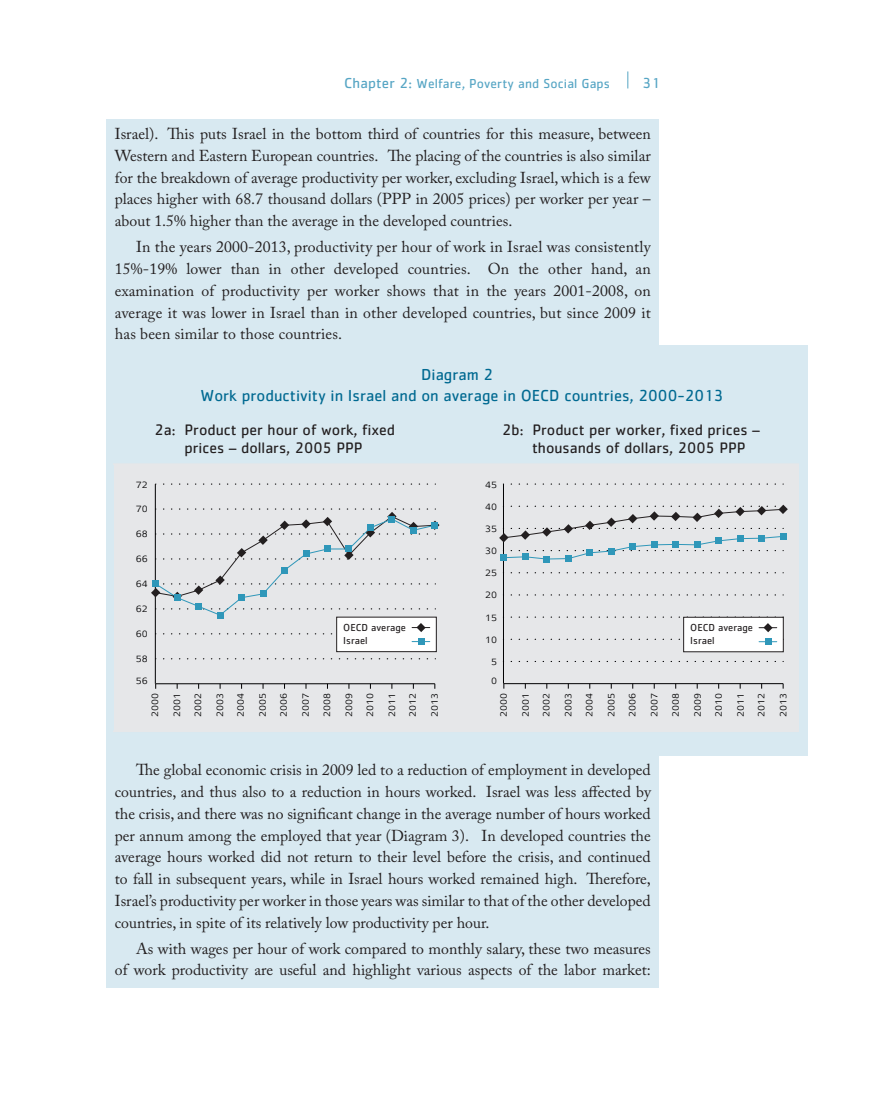
<style>
.page{position:relative;width:872px;height:1106px;background:#fff}
.page>*{position:absolute;margin:0;border:0;box-sizing:border-box;transform-origin:0 0}
.t1{font:16.5px/21px "Cachet Std";color:#006991;text-align:center}
.t2{font:15.75px/21.8px "Adobe Caslon Pro";color:#231f20;text-align:justify}
.t3{font:15.75px/18px "Cachet Std";color:#231f20;text-align:center}
.t4{font:15px "Cachet Std";color:#56a5c4}
.t5{font:13.5px "Cachet Std";letter-spacing:.01em;color:#56a5c4}
.t6{font:100 12px/22px "Narkis Block MF";color:#000001}
.t7{font:10.5px/13.5px "Cachet Std";color:#231f20}
.s1{font-size:15px}
</style>
<div class="page">
<svg style="left:627px;top:71px;width:1px;height:17px"></svg>
<div style="left:106px;top:345px;width:702px;height:410px;background:#d8e9f1"></div>
<div style="left:106px;top:119px;width:553px;height:229px;background:#d8e9f1"></div>
<div style="left:114px;top:464px;width:684px;height:268px;background:#e6e7e9"></div>
<hr style="left:504px;top:683px;width:279px;height:1px;background:#000001">
<hr style="left:503px;top:484px;width:1px;height:199px;background:#000001">
<svg style="left:511px;top:661px;width:273px;height:1px"></svg>
<svg style="left:511px;top:616px;width:273px;height:1px"></svg>
<svg style="left:511px;top:594px;width:273px;height:1px"></svg>
<svg style="left:511px;top:572px;width:273px;height:1px"></svg>
<svg style="left:511px;top:483px;width:273px;height:1px"></svg>
<div style="left:500px;top:554px;width:7px;height:7px;background:#2f97b9"></div>
<div style="left:543px;top:556px;width:7px;height:6px;background:#2f97b9"></div>
<div style="left:565px;top:555px;width:7px;height:7px;background:#2f97b9"></div>
<svg style="left:499px;top:504px;width:289px;height:56px"></svg>
<div style="left:629px;top:543px;width:7px;height:7px;background:#2f97b9"></div>
<div style="left:651px;top:541px;width:6px;height:7px;background:#2f97b9"></div>
<div style="left:672px;top:541px;width:7px;height:6px;background:#2f97b9"></div>
<div style="left:694px;top:541px;width:6px;height:7px;background:#2f97b9"></div>
<div style="left:715px;top:537px;width:7px;height:7px;background:#2f97b9"></div>
<div style="left:736px;top:535px;width:7px;height:7px;background:#2f97b9"></div>
<div style="left:758px;top:535px;width:7px;height:6px;background:#2f97b9"></div>
<div style="left:779px;top:533px;width:7px;height:6px;background:#2f97b9"></div>
<hr style="left:156px;top:683px;width:279px;height:1px;background:#000001">
<hr style="left:155px;top:484px;width:1px;height:199px;background:#000001">
<svg style="left:163px;top:658px;width:273px;height:1px"></svg>
<svg style="left:163px;top:483px;width:273px;height:1px"></svg>
<div style="left:683px;top:617px;width:100px;height:34px;background:#fff"></div>
<div style="left:683px;top:617px;width:100px;height:35px;border:1px solid #231f20"></div>
<div style="left:764px;top:638px;width:7px;height:7px;background:#2f97b9"></div>
<svg style="left:511px;top:638px;width:273px;height:4px"></svg>
<svg style="left:759px;top:623px;width:17px;height:9px"></svg>
<div style="left:337px;top:617px;width:99px;height:34px;background:#fff"></div>
<div style="left:336px;top:617px;width:100px;height:35px;border:1px solid #231f20"></div>
<svg style="left:151px;top:508px;width:288px;height:136px"></svg>
<div style="left:106px;top:755px;width:553px;height:233px;background:#d8e9f1"></div>
<p class="t5" style="left:344px;top:76px;width:267px"><span class="s1">Chapter 2:</span> Welfare, Poverty and Social Gaps</p>
<p class="t4" style="left:642px;top:74px;width:19px">31</p>
<p class="t2" style="left:115px;top:123px;width:537px">Israel). This puts Israel in the bottom third of countries for this measure, between Western and Eastern European countries. The placing of the countries is also similar for the breakdown of average productivity per worker, excluding Israel, which is a few places higher with 68.7 thousand dollars (PPP in 2005 prices) per worker per year – about 1.5% higher than the average in the developed countries.</p>
<p class="t2" style="left:115px;top:236px;width:537px;text-indent:21px">In the years 2000-2013, productivity per hour of work in Israel was consistently 15%-19% lower than in other developed countries. On the other hand, an examination of productivity per worker shows that in the years 2001-2008, on average it was lower in Israel than in other developed countries, but since 2009 it has been similar to those countries.</p>
<p class="t1" style="left:200px;top:364px;width:524px">Diagram 2<br>Work productivity in Israel and on average in OECD countries, 2000-2013</p>
<p class="t3" style="left:155px;top:420px;width:242px">2a: Product per hour of work, fixed prices – dollars, 2005 PPP</p>
<p class="t3" style="left:532px;top:420px;width:229px;text-align:left;text-indent:-30px">2b: Product per worker, fixed prices – thousands of dollars, 2005 PPP</p>
<p class="t6" style="left:136px;top:473px;width:13px">72</p>
<p class="t6" style="left:136px;top:498px;width:13px">70</p>
<p class="t6" style="left:136px;top:523px;width:13px">68</p>
<p class="t6" style="left:136px;top:548px;width:13px">66</p>
<p class="t6" style="left:136px;top:573px;width:13px">64</p>
<p class="t6" style="left:136px;top:598px;width:13px">62</p>
<p class="t6" style="left:136px;top:623px;width:13px">60</p>
<p class="t6" style="left:136px;top:648px;width:13px">58</p>
<p class="t6" style="left:136px;top:669px;width:13px">56</p>
<p class="t7" style="left:343px;top:620px;width:64px">OECD average<br>Israel</p>
<p class="t6" style="left:485px;top:473px;width:13px">45</p>
<p class="t6" style="left:485px;top:495px;width:13px">40</p>
<p class="t6" style="left:485px;top:517px;width:13px">35</p>
<p class="t6" style="left:485px;top:540px;width:13px">30</p>
<p class="t6" style="left:485px;top:562px;width:13px">25</p>
<p class="t6" style="left:485px;top:584px;width:13px">20</p>
<p class="t6" style="left:485px;top:606px;width:13px">15</p>
<p class="t6" style="left:485px;top:628px;width:13px">10</p>
<p class="t6" style="left:491px;top:650px;width:7px">5</p>
<p class="t6" style="left:491px;top:669px;width:7px">0</p>
<p class="t7" style="left:690px;top:620px;width:64px">OECD average<br>Israel</p>
<p class="t6" style="left:144px;top:716px;width:25px;rotate:-90deg">2000<br>2001</p>
<p class="t6" style="left:187px;top:716px;width:25px;rotate:-90deg">2002<br>2003</p>
<p class="t6" style="left:230px;top:716px;width:25px;rotate:-90deg">2004<br>2005</p>
<p class="t6" style="left:273px;top:716px;width:25px;text-align:justify;rotate:-90deg">2006<br>2007<br>2008<br>2009</p>
<p class="t6" style="left:359px;top:716px;width:25px;rotate:-90deg">2010<br>2011</p>
<p class="t6" style="left:402px;top:716px;width:25px;rotate:-90deg">2012<br>2013</p>
<p class="t6" style="left:492px;top:716px;width:25px;rotate:-90deg">2000<br>2001</p>
<p class="t6" style="left:535px;top:716px;width:25px;rotate:-90deg">2002<br>2003</p>
<p class="t6" style="left:578px;top:716px;width:25px;rotate:-90deg">2004<br>2005</p>
<p class="t6" style="left:621px;top:716px;width:26px;text-align:justify;rotate:-90deg">2006<br>2007<br>2008<br>2009</p>
<p class="t6" style="left:707px;top:716px;width:25px;rotate:-90deg">2010<br>2011</p>
<p class="t6" style="left:750px;top:716px;width:25px;rotate:-90deg">2012<br>2013</p>
<p class="t2" style="left:115px;top:759px;width:537px;text-indent:21px">The global economic crisis in 2009 led to a reduction of employment in developed countries, and thus also to a reduction in hours worked. Israel was less affected by the crisis, and there was no significant change in the average number of hours worked per annum among the employed that year (Diagram 3). In developed countries the average hours worked did not return to their level before the crisis, and continued to fall in subsequent years, while in Israel hours worked remained high. Therefore, Israel’s productivity per worker in those years was similar to that of the other developed countries, in spite of its relatively low productivity per hour.</p>
<p class="t2" style="left:115px;top:937px;width:537px;text-align:right">As with wages per hour of work compared to monthly salary, these two measures<br>of work productivity are useful and highlight various aspects of the labor market:</p>
</div>
